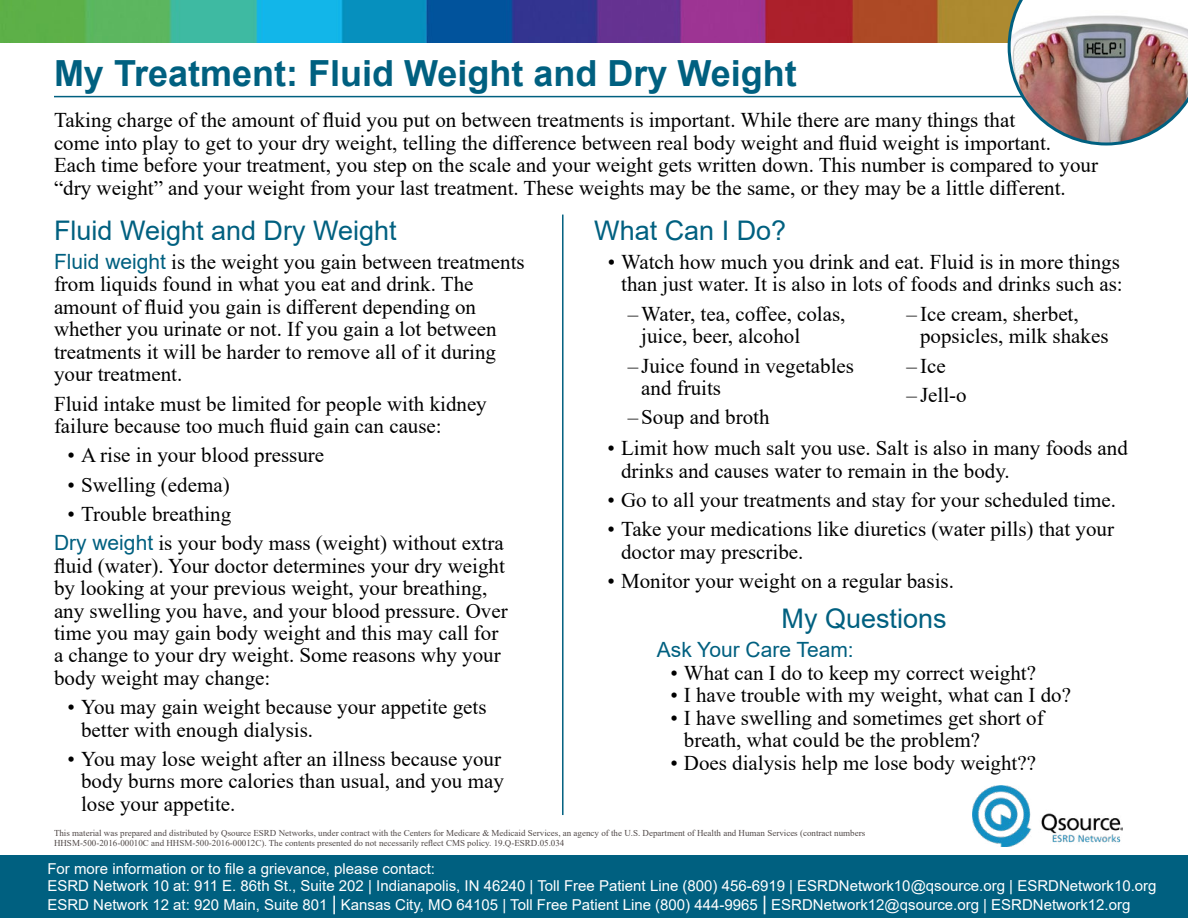
<style>
.page{position:relative;width:1188px;height:918px;background:#fff}
.page>*{position:absolute;margin:0;border:0;box-sizing:border-box;transform-origin:0 0}
.t1{font:700 36px "Arial";color:#006080}
.t2{font:27px "Arial";color:#006080}
.t3{font:21px/22.5px "Times New Roman";color:#000}
.t4{font:21px "Arial";color:#006080}
.t5{font:15px/16.5px "Arial";color:#fff}
.t6{font:9px/10.5px "Times New Roman";color:#504847}
.s1{font-family:"Arial";color:#006080}
.s2{font-size:19.5px}
</style>
<div class="page">
<img style="left:0;top:0;width:1008px;height:42px">
<hr style="left:54px;top:96px;width:1080px;height:1px;background:#006080">
<hr style="left:562px;top:215px;width:2px;height:600px;background:#006080">
<img style="left:1008px;top:0;width:180px;height:146px">
<img style="left:972px;top:785px;width:150px;height:62px">
<div style="left:0;top:855px;width:1188px;height:63px;background:#006080"></div>
<h1 class="t1" style="left:54px;top:48px;width:744px">My Treatment: Fluid Weight and Dry Weight</h1>
<p class="t3" style="left:54px;top:108px;width:1046px">Taking charge of the amount of fluid you put on between treatments is important. While there are many things that<br>come into play to get to your dry weight, telling the difference between real body weight and fluid weight is important.<br>Each time before your treatment, you step on the scale and your weight gets written down. This number is compared to your “dry weight” and your weight from your last treatment. These weights may be the same, or they may be a little different.</p>
<p class="t2" style="left:54px;top:211px;width:344px">Fluid Weight and Dry Weight</p>
<p class="t3" style="left:54px;top:250px;width:472px"><span class="s1">Fluid weight</span> is the weight you gain between treatments from liquids found in what you eat and drink. The amount of fluid you gain is different depending on whether you urinate or not. If you gain a lot between treatments it will be harder to remove all of it during your treatment.</p>
<p class="t3" style="left:54px;top:392px;width:434px">Fluid intake must be limited for people with kidney failure because too much fluid gain can cause:</p>
<p class="t3" style="left:68px;top:443px;width:258px">• A rise in your blood pressure</p>
<p class="t3" style="left:68px;top:473px;width:164px">• Swelling (edema)</p>
<p class="t3" style="left:54px;top:498px;width:451px;line-height:29.2px;text-indent:14px">• Trouble breathing<br><span class="s1">Dry weight</span> is your body mass (weight) without extra</p>
<p class="t3" style="left:54px;top:554px;width:455px">fluid (water). Your doctor determines your dry weight by looking at your previous weight, your breathing, any swelling you have, and your blood pressure. Over time you may gain body weight and this may call for a change to your dry weight. Some reasons why your body weight may change:</p>
<p class="t3" style="left:81px;top:695px;width:407px;text-indent:-14px">• You may gain weight because your appetite gets better with enough dialysis.</p>
<p class="t3" style="left:81px;top:747px;width:424px;text-indent:-14px">• You may lose weight after an illness because your body burns more calories than usual, and you may lose your appetite.</p>
<p class="t2" style="left:594px;top:211px;width:194px">What Can I Do?</p>
<p class="t3" style="left:608px;top:250px;width:517px;text-align:right">• Watch how much you drink and eat. Fluid is in more things than just water. It is also in lots of foods and drinks such as:</p>
<p class="t3" style="left:641px;top:302px;width:206px;text-indent:-14px">– Water, tea, coffee, colas, juice, beer, alcohol</p>
<p class="t3" style="left:641px;top:354px;width:214px;text-indent:-14px">– Juice found in vegetables and fruits</p>
<p class="t3" style="left:628px;top:406px;width:143px">– Soup and broth</p>
<p class="t3" style="left:920px;top:302px;width:190px;text-indent:-14px">– Ice cream, sherbet, popsicles, milk shakes</p>
<p class="t3" style="left:907px;top:354px;width:41px">– Ice</p>
<p class="t3" style="left:907px;top:383px;width:62px">– Jell-o</p>
<p class="t3" style="left:621px;top:437px;width:508px;text-indent:-14px">• Limit how much salt you use. Salt is also in many foods and drinks and causes water to remain in the body.</p>
<p class="t3" style="left:608px;top:488px;width:510px">• Go to all your treatments and stay for your scheduled time.</p>
<p class="t3" style="left:621px;top:518px;width:495px;text-indent:-14px">• Take your medications like diuretics (water pills) that your doctor may prescribe.</p>
<p class="t3" style="left:608px;top:569px;width:348px">• Monitor your weight on a regular basis.</p>
<p class="t2" style="left:782px;top:600px;width:167px">My Questions</p>
<p class="t4" style="left:657px;top:635px;width:198px">Ask Your Care Team:</p>
<p class="t3" style="left:670px;top:661px;width:367px">• What can I do to keep my correct weight?</p>
<p class="t3" style="left:670px;top:683px;width:402px">• I have trouble with my weight, what can I do?</p>
<p class="t3" style="left:684px;top:706px;width:361px;text-indent:-14px">• I have swelling and sometimes get short of breath, what could be the problem?</p>
<p class="t3" style="left:670px;top:751px;width:367px">• Does dialysis help me lose body weight??</p>
<p class="t6" style="left:54px;top:827px;width:813px">This material was prepared and distributed by Qsource ESRD Networks, under contract with the Centers for Medicare &amp; Medicaid Services, an agency of the U.S. Department of Health and Human Services (contract numbers<br>HHSM-500-2016-00010C and HHSM-500-2016-00012C). The contents presented do not necessarily reflect CMS policy. 19.Q-ESRD.05.034</p>
<p class="t5" style="left:47px;top:861px;width:1111px">For more information or to file a grievance, please contact:<br>ESRD Network 10 at: 911 E. 86th St., Suite 202 | Indianapolis, IN 46240 | Toll Free Patient Line (800) 456-6919 | ESRDNetwork10@qsource.org | ESRDNetwork10.org</p>
<p class="t5" style="left:47px;top:897px;width:1085px">ESRD Network 12 at: 920 Main, Suite 801 <span class="s2">|</span> Kansas City, MO 64105 | Toll Free Patient Line (800) 444-9965 <span class="s2">|</span> ESRDNetwork12@qsource.org | ESRDNetwork12.org</p>
</div>
